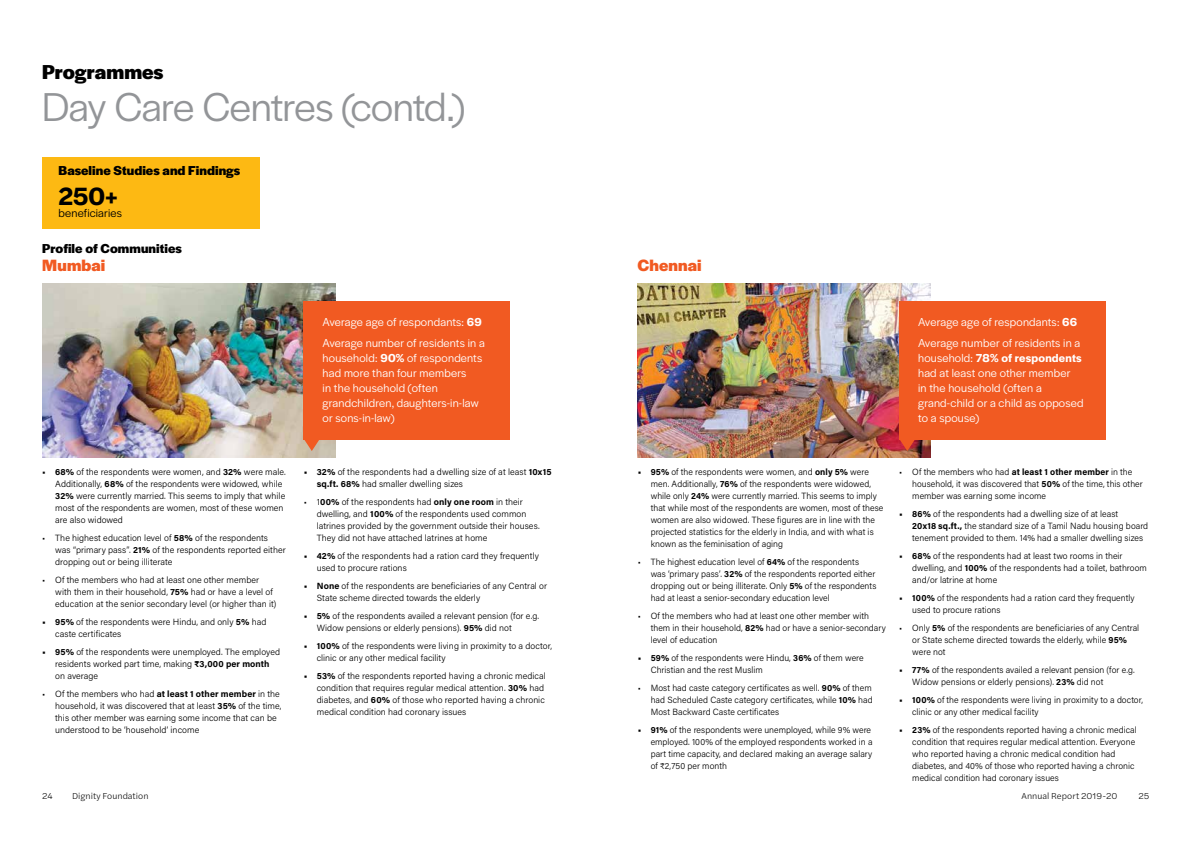
<style>
.page{position:relative;width:1191px;height:842px;background:#fff}
.page>*{position:absolute;margin:0;border:0;box-sizing:border-box;transform-origin:0 0}
.t1{font:42px "Halyard Display";letter-spacing:-.015em;color:#939598}
.t2{font:600 26px "Halyard Display";color:#000}
.t3{font:700 21px "Halyard Display";color:#000}
.t4{font:700 17px "Halyard Display";letter-spacing:.01em;color:#f15a22}
.t5{font:700 13.5px "Halyard Display";letter-spacing:.005em;color:#000}
.t6{font:12px/15px "Halyard Display";letter-spacing:.02em;color:#fff}
.t7{font:12px "Halyard Display";letter-spacing:.015em;color:#000}
.t8{font:300 9px/12px "Acumin Pro";letter-spacing:.005em;color:#000}
.t9{font:300 9px "Halyard Text";color:#000}
.s1{font-weight:600}
.s2{font-weight:700}
</style>
<div class="page">
<img style="left:42px;top:283px;width:293px;height:174px">
<img style="left:637px;top:283px;width:294px;height:174px">
<div style="left:42px;top:157px;width:218px;height:72px;background:#fdb913"></div>
<div style="left:899px;top:301px;width:206px;height:138px;background:#f15a22"></div>
<div style="left:304px;top:301px;width:206px;height:138px;background:#f15a22"></div>
<svg style="left:899px;top:439px;width:16px;height:12px"></svg>
<svg style="left:304px;top:439px;width:16px;height:12px"></svg>
<h3 class="t3" style="left:42px;top:57px;width:123px">Programmes</h3>
<h1 class="t1" style="left:42px;top:78px;width:424px">Day Care Centres (contd.)</h1>
<h3 class="t5" style="left:58px;top:161px;width:183px">Baseline Studies and Findings</h3>
<h2 class="t2" style="left:58px;top:178px;width:61px">250+</h2>
<h3 class="t7" style="left:58px;top:205px;width:65px">beneficiaries</h3>
<h3 class="t5" style="left:42px;top:239px;width:141px">Profile of Communities</h3>
<h3 class="t4" style="left:42px;top:253px;width:65px">Mumbai</h3>
<h3 class="t4" style="left:637px;top:253px;width:66px">Chennai</h3>
<p class="t8" style="left:55px;top:466px;width:232px;text-indent:-13px"><span class="s1">•</span> <span class="s2">68%</span> of the respondents were women, and <span class="s2">32%</span> were male.<br>Additionally, <span class="s2">68%</span> of the respondents were widowed, while <span class="s2">32%</span> were currently married. This seems to imply that while most of the respondents are women, most of these women are also widowed</p>
<p class="t8" style="left:55px;top:531px;width:232px;text-indent:-13px">• The highest education level of <span class="s2">58%</span> of the respondents was “primary pass”. <span class="s2">21%</span> of the respondents reported either dropping out or being illiterate</p>
<p class="t8" style="left:55px;top:573px;width:223px;text-indent:-13px">• Of the members who had at least one other member with them in their household, <span class="s2">75%</span> had or have a level of education at the senior secondary level (or higher than it)</p>
<p class="t8" style="left:55px;top:615px;width:213px;text-indent:-13px"><span class="s2">• 95%</span> of the respondents were Hindu, and only <span class="s2">5%</span> had caste certificates</p>
<p class="t8" style="left:55px;top:645px;width:226px;text-indent:-13px"><span class="s2">• 95%</span> of the respondents were unemployed. The employed residents worked part time, making <span class="s2">₹3,000 per month </span>on average</p>
<p class="t8" style="left:55px;top:687px;width:228px;text-indent:-13px">• Of the members who had <span class="s2">at least 1 other member</span> in the household, it was discovered that at least <span class="s2">35%</span> of the time, this other member was earning some income that can be understood to be ‘household’ income</p>
<h3 class="t6" style="left:323px;top:311px;width:164px;line-height:21px">Average age of respondants: <span class="s1">69<br></span>Average number of residents in a</h3>
<h3 class="t6" style="left:323px;top:350px;width:161px">household: <span class="s1">90%</span> of respondents had more than four members<br>in the household (often grandchildren, daughters-in-law or sons-in-law)</h3>
<p class="t8" style="left:317px;top:466px;width:236px;text-indent:-13px"><span class="s2">• 32%</span> of the respondents had a dwelling size of at least <span class="s2">10x15 sq.ft. 68%</span> had smaller dwelling sizes</p>
<p class="t8" style="left:317px;top:496px;width:224px;text-indent:-13px">• 1<span class="s2">00%</span> of the respondents had <span class="s2">only one room</span> in their dwelling, and <span class="s2">100%</span> of the respondents used common latrines provided by the government outside their houses.<br>They did not have attached latrines at home</p>
<p class="t8" style="left:317px;top:549px;width:224px;text-indent:-13px"><span class="s2">• 42%</span> of the respondents had a ration card they frequently used to procure rations</p>
<p class="t8" style="left:317px;top:579px;width:232px;text-indent:-13px"><span class="s2">• None</span> of the respondents are beneficiaries of any Central or<br>State scheme directed towards the elderly</p>
<p class="t8" style="left:317px;top:609px;width:224px;text-indent:-13px"><span class="s2">• 5%</span> of the respondents availed a relevant pension (for e.g.<br>Widow pensions or elderly pensions). <span class="s2">95%</span> did not</p>
<p class="t8" style="left:317px;top:639px;width:237px;text-indent:-13px"><span class="s2">• 100%</span> of the respondents were living in proximity to a doctor, clinic or any other medical facility</p>
<p class="t8" style="left:317px;top:669px;width:230px;text-indent:-13px"><span class="s2">• 53%</span> of the respondents reported having a chronic medical condition that requires regular medical attention. <span class="s2">30%</span> had diabetes, and <span class="s2">60%</span> of those who reported having a chronic medical condition had coronary issues</p>
<h3 class="t6" style="left:918px;top:311px;width:164px;line-height:21px">Average age of respondants: <span class="s1">66<br></span>Average number of residents in a</h3>
<h3 class="t6" style="left:918px;top:350px;width:167px">household: <span class="s1">78% of respondents </span>had at least one other member<br>in the household (often a grand‑child or a child as opposed to a spouse)</h3>
<p class="t8" style="left:650px;top:466px;width:234px;text-indent:-13px"><span class="s2">• 95%</span> of the respondents were women, and <span class="s2">only 5%</span> were men. Additionally, <span class="s2">76%</span> of the respondents were widowed, while only <span class="s2">24%</span> were currently married. This seems to imply that while most of the respondents are women, most of these women are also widowed. These figures are in line with the projected statistics for the elderly in India, and with what is known as the feminisation of aging</p>
<p class="t8" style="left:650px;top:555px;width:227px;text-indent:-13px">• The highest education level of <span class="s2">64%</span> of the respondents was ‘primary pass’. <span class="s2">32%</span> of the respondents reported either dropping out or being illiterate. Only <span class="s2">5%</span> of the respondents had at least a senior-secondary education level</p>
<p class="t8" style="left:650px;top:609px;width:237px;text-indent:-13px">• Of the members who had at least one other member with them in their household, <span class="s2">82%</span> had or have a senior-secondary level of education</p>
<p class="t8" style="left:650px;top:651px;width:214px;text-indent:-13px"><span class="s2">• 59%</span> of the respondents were Hindu, <span class="s2">36%</span> of them were<br>Christian and the rest Muslim</p>
<p class="t8" style="left:650px;top:681px;width:223px;text-align:justify;text-indent:-13px">• Most had caste category certificates as well. <span class="s2">90%</span> of them had Scheduled Caste category certificates, while <span class="s2">10%</span> had Most Backward Caste certificates</p>
<p class="t8" style="left:650px;top:723px;width:223px;text-indent:-13px"><span class="s2">• 91%</span> of the respondents were unemployed, while 9% were employed. 100% of the employed respondents worked in a part time capacity, and declared making an average salary of ₹2,750 per month</p>
<p class="t8" style="left:912px;top:466px;width:232px;text-indent:-13px">• Of the members who had <span class="s2">at least 1 other member</span> in the household, it was discovered that <span class="s2">50%</span> of the time, this other member was earning some income</p>
<p class="t8" style="left:912px;top:508px;width:237px;text-indent:-13px"><span class="s2">• 86%</span> of the respondents had a dwelling size of at least<br><span class="s2">20x18 sq.ft.,</span> the standard size of a Tamil Nadu housing board tenement provided to them. 14% had a smaller dwelling sizes</p>
<p class="t8" style="left:912px;top:550px;width:236px;text-indent:-13px"><span class="s2">• 68%</span> of the respondents had at least two rooms in their dwelling, and <span class="s2">100%</span> of the respondents had a toilet, bathroom and/or latrine at home</p>
<p class="t8" style="left:912px;top:591px;width:224px;text-indent:-13px"><span class="s2">• 100%</span> of the respondents had a ration card they frequently used to procure rations</p>
<p class="t8" style="left:912px;top:621px;width:228px;text-indent:-13px">• Only <span class="s2">5%</span> of the respondents are beneficiaries of any Central or State scheme directed towards the elderly, while <span class="s2">95% </span>were not</p>
<p class="t8" style="left:912px;top:663px;width:224px;text-indent:-13px"><span class="s2">• 77%</span> of the respondents availed a relevant pension (for e.g.<br>Widow pensions or elderly pensions). <span class="s2">23%</span> did not</p>
<p class="t8" style="left:912px;top:693px;width:232px;text-indent:-13px"><span class="s2">• 100%</span> of the respondents were living in proximity to a doctor, clinic or any other medical facility</p>
<p class="t8" style="left:912px;top:723px;width:226px;text-indent:-13px"><span class="s2">• 23%</span> of the respondents reported having a chronic medical condition that requires regular medical attention. Everyone who reported having a chronic medical condition had diabetes, and 40% of those who reported having a chronic medical condition had coronary issues</p>
<p class="t9" style="left:42px;top:789px;width:12px">24</p>
<p class="t9" style="left:72px;top:789px;width:78px">Dignity Foundation</p>
<p class="t9" style="left:1021px;top:789px;width:97px">Annual Report 2019-20</p>
<p class="t9" style="left:1138px;top:789px;width:12px">25</p>
</div>
